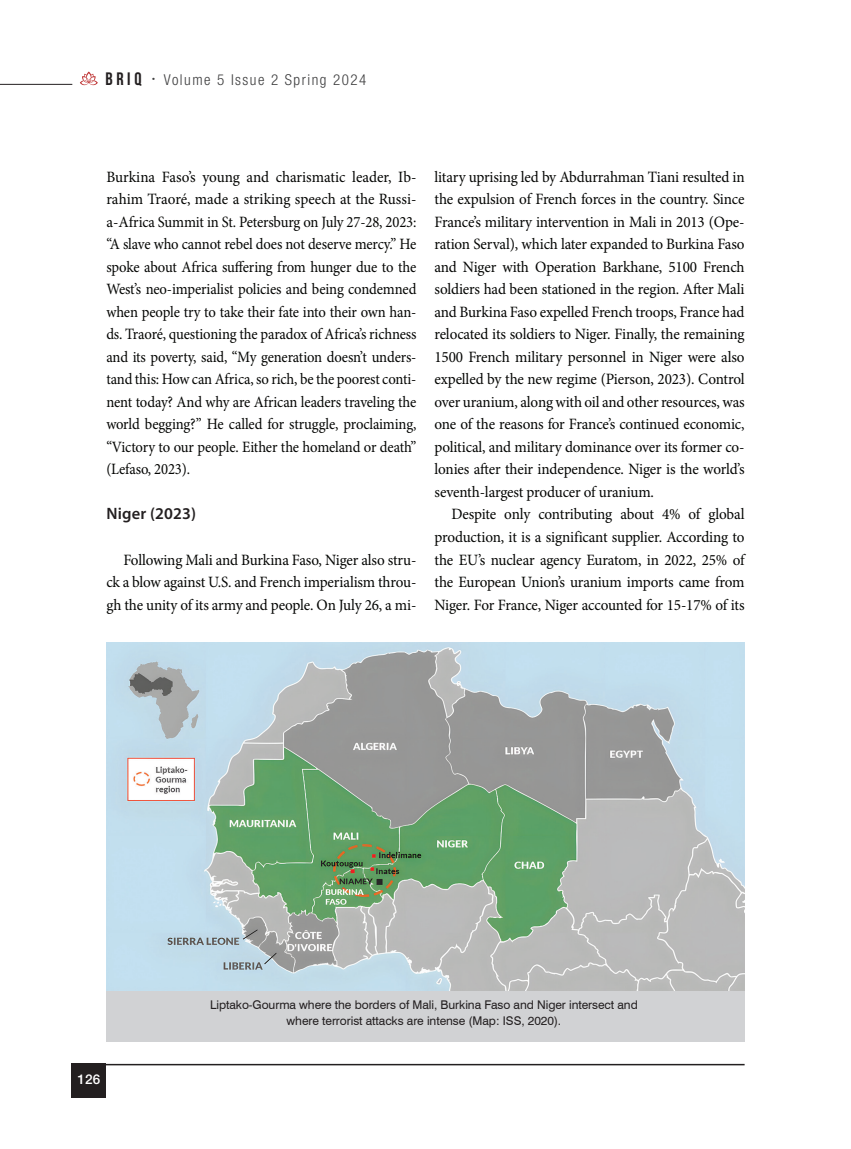
<style>
.page{position:relative;width:851px;height:1149px;background:#fff}
.page>*{position:absolute;margin:0;border:0;box-sizing:border-box;transform-origin:0 0}
.t1{font:600 16.5px "Myriad Pro";letter-spacing:.01em;color:#231f20}
.t2{font:15.75px/22.5px "Minion Pro";letter-spacing:-.01em;color:#040503;text-align:justify;scale:.96 1}
.t3{font:300 condensed 15px "Helvetica Neue LT Com";letter-spacing:.1em;color:#3e3e3f}
.t4{font:500 13.5px "Helvetica Neue LT Pro";color:#fff}
.t5{font:12px/16.5px "Swiss 721 BT";letter-spacing:-.005em;color:#231f20;text-align:center}
.s1{font-family:"Bebas Neue";font-weight:700;font-stretch:normal;font-size:18px;color:#231f20}
</style>
<div class="page">
<hr style="left:72px;top:1063px;width:672px;height:1px;background:#231f20">
<hr style="left:0;top:84px;width:72px;height:1px;background:#231f20">
<svg style="left:80px;top:71px;width:18px;height:14px"></svg>
<div style="left:72px;top:1063px;width:34px;height:34px;background:#231f20"></div>
<img style="left:107px;top:642px;width:637px;height:348px">
<div style="left:106px;top:990px;width:639px;height:50px;background:#d1d2d4"></div>
<p class="t3" style="left:105px;top:71px;width:262px"><span class="s1">BRIq</span> <sup>•</sup> Volume 5 Issue 2 Spring 2024</p>
<p class="t2" style="left:106px;top:165px;width:324px">Burkina Faso’s young and charismatic leader, Ib&shy;rahim Traoré, made a striking speech at the Russi&shy;a-Africa Summit in St. Petersburg on July 27-28, 2023: “A slave who cannot rebel does not deserve mercy.” He spoke about Africa suffering from hunger due to the West’s neo-imperialist policies and being condemned when people try to take their fate into their own han&shy;ds. Traoré, questioning the paradox of Africa’s richness and its poverty, said, “My generation doesn’t unders&shy;tand this: How can Africa, so rich, be the poorest conti&shy;nent today? And why are African leaders traveling the world begging?” He called for struggle, proclaiming, “Victory to our people. Either the homeland or death” (Lefaso, 2023).</p>
<p class="t1" style="left:106px;top:503px;width:91px">Niger (2023)</p>
<p class="t2" style="left:106px;top:548px;width:324px;text-indent:17px">Following Mali and Burkina Faso, Niger also stru&shy;ck a blow against U.S. and French imperialism throu&shy;gh the unity of its army and people. On July 26, a mi-</p>
<p class="t2" style="left:434px;top:165px;width:324px">litary uprising led by Abdurrahman Tiani resulted in the expulsion of French forces in the country. Since France’s military intervention in Mali in 2013 (Ope&shy;ration Serval), which later expanded to Burkina Faso and Niger with Operation Barkhane, 5100 French soldiers had been stationed in the region. After Mali and Burkina Faso expelled French troops, France had relocated its soldiers to Niger. Finally, the remaining 1500 French military personnel in Niger were also expelled by the new regime (Pierson, 2023). Control over uranium, along with oil and other resources, was one of the reasons for France’s continued economic, political, and military dominance over its former co&shy;lonies after their independence. Niger is the world’s seventh-largest producer of uranium.</p>
<p class="t2" style="left:434px;top:503px;width:324px;text-indent:17px">Despite only contributing about 4% of global production, it is a significant supplier. According to the EU’s nuclear agency Euratom, in 2022, 25% of the European Union’s uranium imports came from Niger. For France, Niger accounted for 15-17% of its</p>
<p class="t4" style="left:78px;top:1070px;width:24px">126</p>
<p class="t5" style="left:210px;top:995px;width:429px">Liptako-Gourma where the borders of Mali, Burkina Faso and Niger intersect and where terrorist attacks are intense (Map: ISS, 2020).</p>
</div>
